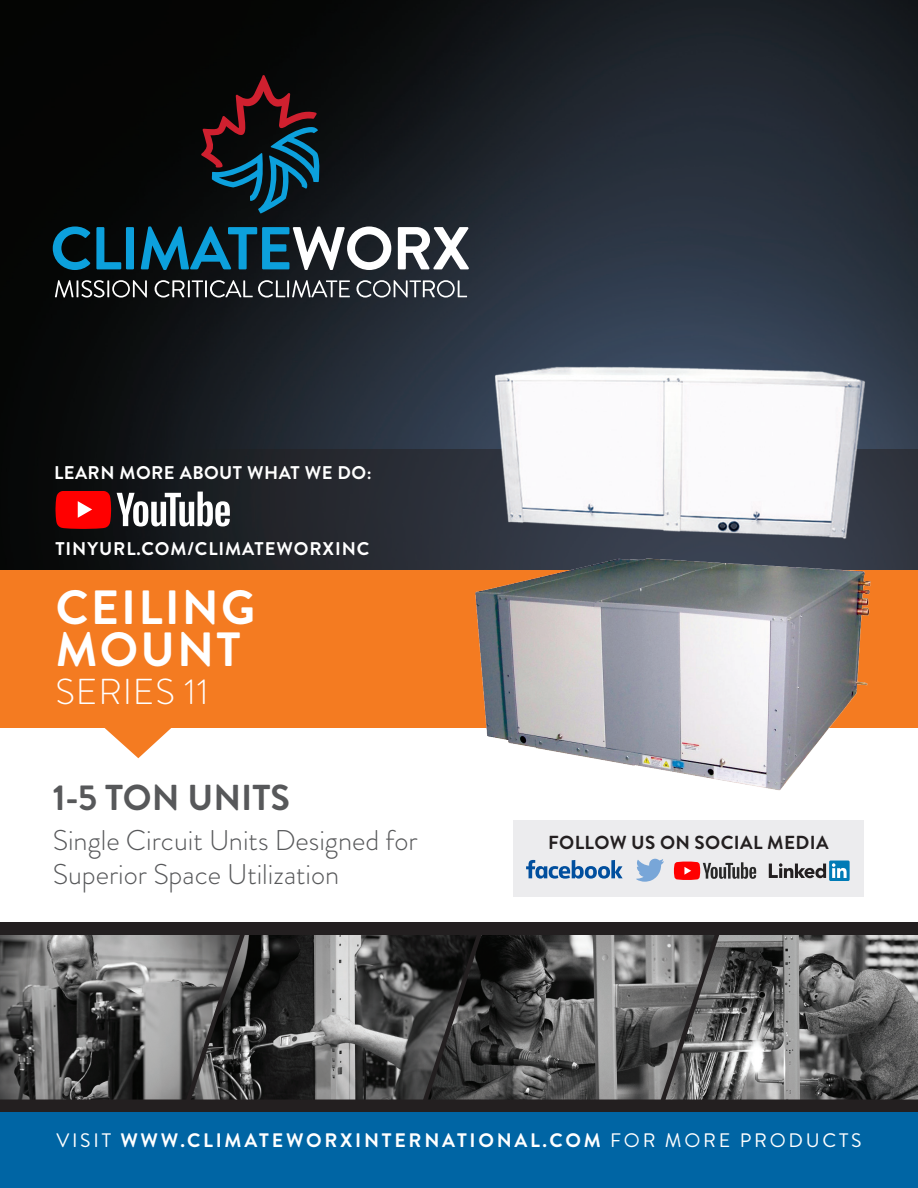
<style>
.page{position:relative;width:918px;height:1188px;background:#fff}
.page>*{position:absolute;margin:0;border:0;box-sizing:border-box;transform-origin:0 0}
.t1{font:700 48px/42px "Brandon Grotesque";letter-spacing:.045em;color:#fff}
.t2{font:700 36px "Brandon Grotesque";color:#57585a}
.t3{font:300 36px "Brandon Grotesque";letter-spacing:.025em;color:#fff}
.t4{font:300 28.5px/34.2px "Brandon Grotesque";color:#57585a}
.t5{font:700 19.5px "Brandon Grotesque";letter-spacing:.14em;color:#fff}
.t6{font:700 18.9px "Brandon Grotesque";letter-spacing:.02em;color:#231f20}
.t7{font:700 18.45px "Brandon Grotesque";letter-spacing:.045em;color:#fff}
.t8{font:700 18.45px "Brandon Grotesque";letter-spacing:.025em;color:#fff}
.s1{font-weight:400}
</style>
<div class="page">
<img style="left:0;top:0;width:918px;height:449px">
<svg style="left:0;top:449px;width:918px;height:121px;background:#1d2026"></svg>
<svg style="left:56px;top:492px;width:55px;height:37px;background:#f50f0f"></svg>
<svg style="left:117px;top:492px;width:113px;height:35px"></svg>
<svg style="left:53px;top:226px;width:37px;height:44px;background:#07465f"></svg>
<svg style="left:96px;top:227px;width:25px;height:42px"></svg>
<div style="left:126px;top:227px;width:8px;height:42px;background:#0ca0dc"></div>
<svg style="left:141px;top:226px;width:250px;height:44px"></svg>
<svg style="left:398px;top:227px;width:71px;height:42px"></svg>
<svg style="left:55px;top:280px;width:92px;height:18px;background:#4d4e4e"></svg>
<svg style="left:155px;top:280px;width:195px;height:18px;background:#4f5255"></svg>
<svg style="left:356px;top:280px;width:111px;height:18px;background:#5a6067"></svg>
<svg style="left:201px;top:75px;width:120px;height:138px;background:#1c212c"></svg>
<div style="left:0;top:570px;width:918px;height:158px;background:#f47b21"></div>
<svg style="left:104px;top:728px;width:67px;height:30px"></svg>
<div style="left:513px;top:820px;width:351px;height:76px;background:#ececee"></div>
<svg style="left:636px;top:859px;width:28px;height:23px"></svg>
<svg style="left:674px;top:862px;width:82px;height:18px"></svg>
<svg style="left:769px;top:863px;width:57px;height:15px"></svg>
<div style="left:829px;top:861px;width:21px;height:20px;background:#007bb6"></div>
<svg style="left:832px;top:863px;width:15px;height:15px"></svg>
<svg style="left:526px;top:860px;width:97px;height:19px"></svg>
<img style="left:724px;top:935px;width:194px;height:165px">
<img style="left:487px;top:935px;width:170px;height:165px">
<img style="left:250px;top:935px;width:169px;height:165px">
<img style="left:0;top:935px;width:182px;height:165px">
<svg style="left:182px;top:935px;width:68px;height:165px;background:#555454"></svg>
<svg style="left:419px;top:935px;width:68px;height:165px;background:#303030"></svg>
<svg style="left:657px;top:935px;width:67px;height:165px;background:#6d6d6d"></svg>
<div style="left:0;top:923px;width:918px;height:12px;background:#231f20"></div>
<div style="left:0;top:1100px;width:918px;height:12px;background:#231f20"></div>
<div style="left:0;top:1112px;width:918px;height:76px;background:#0065a4"></div>
<img style="left:468px;top:552px;width:412px;height:239px">
<img style="left:479px;top:354px;width:397px;height:199px">
<p class="t8" style="left:54px;top:459px;width:319px">LEARN MORE ABOUT WHAT WE DO:</p>
<p class="t7" style="left:56px;top:536px;width:315px">TINYURL.COM/CLIMATEWORXINC</p>
<p class="t1" style="left:56px;top:588px;width:201px">CEILING<br>MOUNT</p>
<p class="t3" style="left:56px;top:667px;width:155px">SERIES 11</p>
<p class="t2" style="left:53px;top:772px;width:239px">1-5 TON UNITS</p>
<p class="t4" style="left:53px;top:823px;width:367px">Single Circuit Units Designed for<br>Superior Space Utilization</p>
<p class="t6" style="left:548px;top:829px;width:282px">FOLLOW US ON SOCIAL MEDIA</p>
<p class="t5" style="left:56px;top:1127px;width:807px"><span class="s1">VISIT</span> WWW.CLIMATEWORXINTERNATIONAL.COM <span class="s1">FOR MORE PRODUCTS</span></p>
</div>
